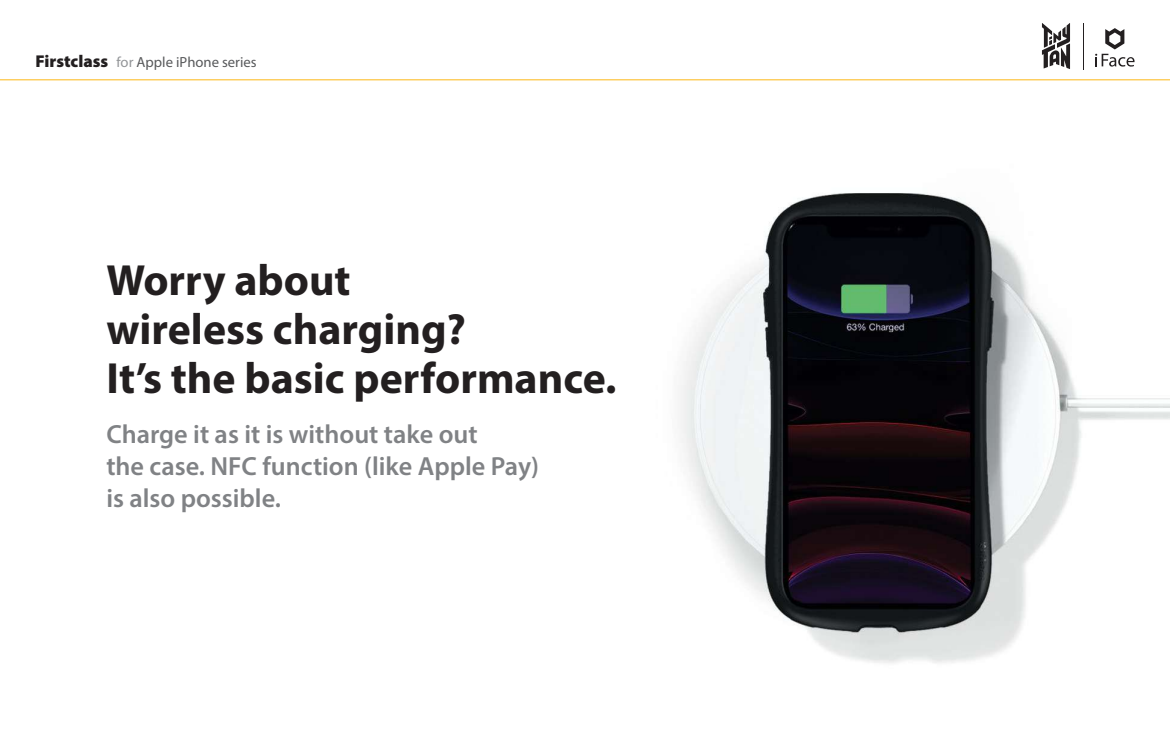
<style>
.page{position:relative;width:1170px;height:745px;background:#fff}
.page>*{position:absolute;margin:0;border:0;box-sizing:border-box;transform-origin:0 0}
.t1{font:700 43.75px/48.8px "Myriad Pro";color:#231f20}
.t2{font:600 26.25px/31.9px "Myriad Pro";color:#808285}
.t3{font:14.62px "Myriad Pro";color:#58595b}
.s1{font-weight:900;font-size:17.12px;color:#231f20}
.s2{color:#939598}
</style>
<div class="page">
<img style="left:600px;top:53px;width:569px;height:610px">
<svg style="left:1041px;top:23px;width:28px;height:46px"></svg>
<svg style="left:1094px;top:28px;width:40px;height:39px"></svg>
<hr style="left:1083px;top:23px;width:1px;height:46px;background:#231f20">
<hr style="left:0;top:79px;width:1169px;height:1px;background:#fdb714">
<p class="t3" style="left:35px;top:53px;width:223px"><span class="s1">Firstclass</span> <span class="s2">for</span> Apple iPhone series</p>
<h1 class="t1" style="left:106px;top:254px;width:511px">Worry about<br>wireless charging?<br>It’s the basic performance.</h1>
<p class="t2" style="left:106px;top:417px;width:434px">Charge it as it is without take out<br>the case. NFC function (like Apple Pay) is also possible.</p>
</div>
